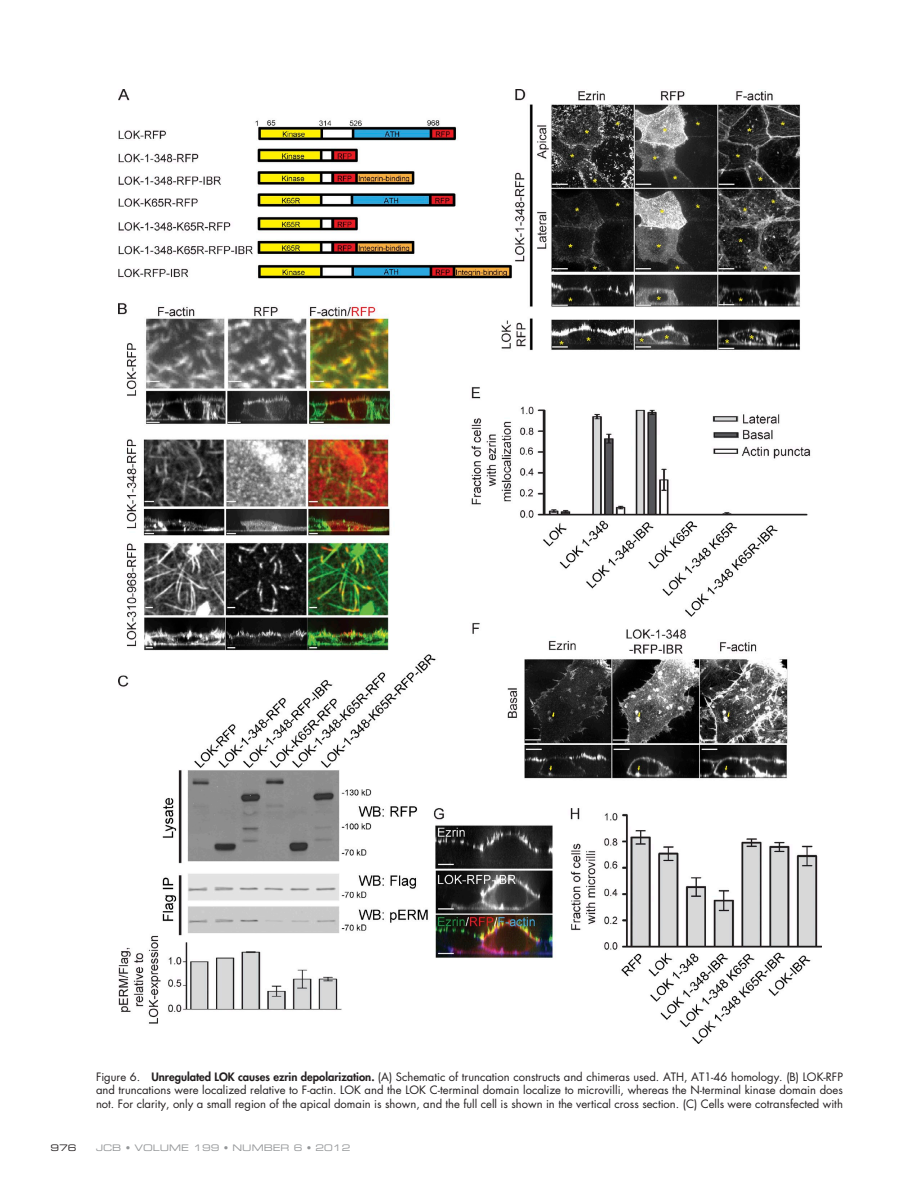
<style>
.page{position:relative;width:918px;height:1188px;background:#fff}
.page>*{position:absolute;margin:0;border:0;box-sizing:border-box;transform-origin:0 0}
.t1{font:11.25px/13.5px "Futura Std";color:#231f20;text-align:justify}
.t2{font:9px "Eurostile LT Std Ex 2";color:#949698}
.t3{font:9px "Eurostile LT Std Ex 2";color:#231f20}
.s1{font-weight:800}
</style>
<div class="page">
<img style="left:118px;top:90px;width:704px;height:954px">
<p class="t1" style="left:96px;top:1070px;width:749px">Figure 6. <span class="s1">Unregulated LOK causes ezrin depolarization.</span> (A) Schematic of truncation constructs and chimeras used. ATH, AT1-46 homology. (B) LOK-RFP and truncations were localized relative to F-actin. LOK and the LOK C-terminal domain localize to microvilli, whereas the N-terminal kinase domain does not. For clarity, only a small region of the apical domain is shown, and the full cell is shown in the vertical cross section. (C) Cells were cotransfected with</p>
<p class="t3" style="left:50px;top:1142px;width:28px">976</p>
<p class="t2" style="left:96px;top:1142px;width:256px">JCB • VOLUME 199 • NUMBER 6 • 2012</p>
</div>
